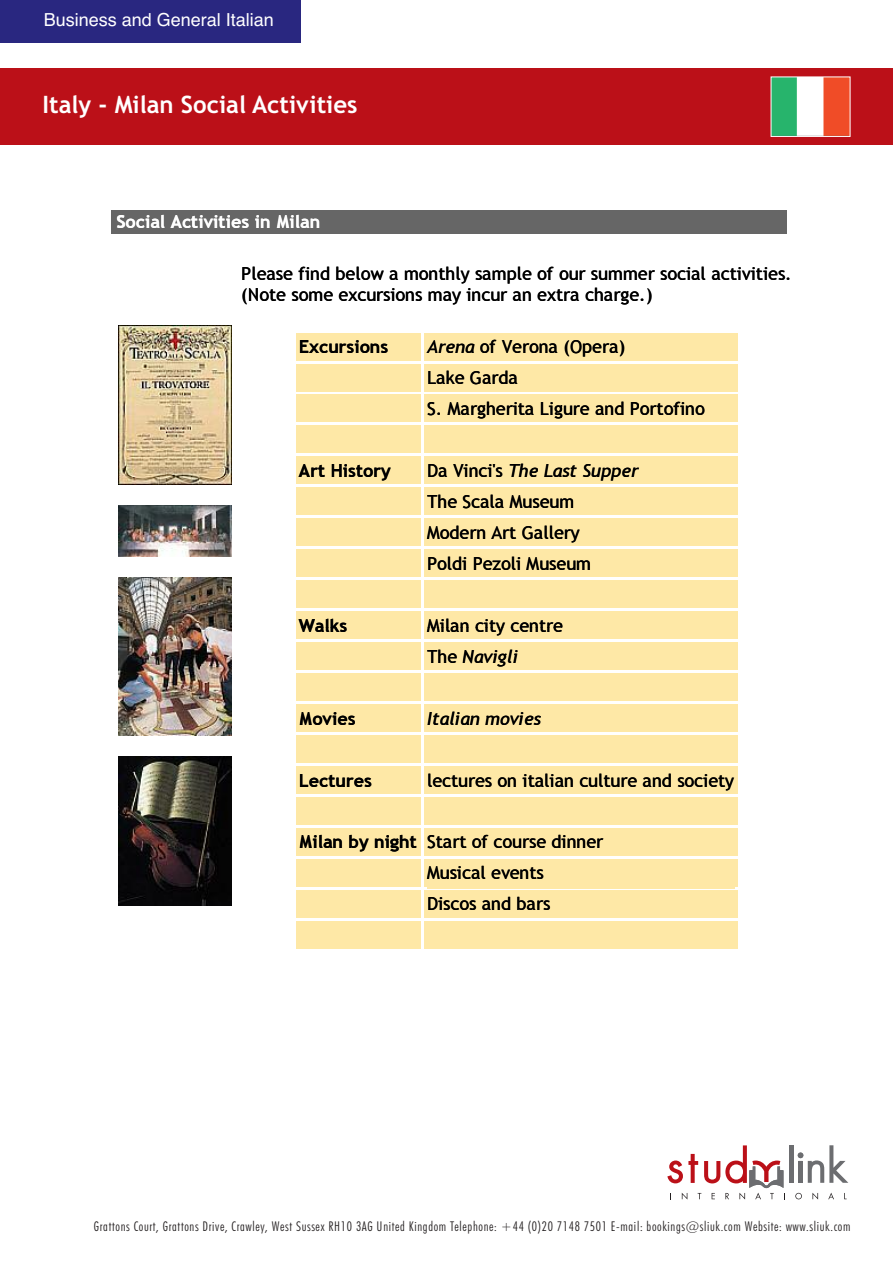
<style>
.page{position:relative;width:893px;height:1263px;background:#fff}
.page>*{position:absolute;margin:0;border:0;box-sizing:border-box;transform-origin:0 0}
.t1{font:700 24px "Trebuchet MS";color:#fff}
.t2{font:18px/30.9px "Trebuchet MS+T42+FEJDZK";color:#000}
.t3{font:18px "Trebuchet MS Italic+T42+SCCFYK";color:#000}
.t4{font:18px "Trebuchet MS Bold+T42+FOZEPD";color:#000}
.t5{font:18px "Helvetica";color:#fff}
.t6{font:18px "Trebuchet MS Bold+T42+FOZEPD";color:#fff}
.t7{font:300 condensed 13.5px "Futura BT";letter-spacing:.05em;color:#231f20}
.s1{font-family:"Trebuchet MS Italic+T42+SCCFYK"}
.s2{font-family:"Trebuchet MS+T42+FEJDZK"}
.s3{font-family:"Trebuchet MS Bold+T42+FOZEPD"}
</style>
<div class="page">
<div style="left:112px;top:210px;width:675px;height:24px;background:#666"></div>
<div style="left:296px;top:333px;width:125px;height:27px;background:#fee8a6"></div>
<div style="left:424px;top:333px;width:314px;height:27px;background:#fee8a6"></div>
<div style="left:296px;top:364px;width:125px;height:27px;background:#fee8a6"></div>
<div style="left:424px;top:364px;width:314px;height:27px;background:#fee8a6"></div>
<div style="left:296px;top:395px;width:125px;height:27px;background:#fee8a6"></div>
<div style="left:424px;top:395px;width:314px;height:27px;background:#fee8a6"></div>
<div style="left:296px;top:426px;width:125px;height:27px;background:#fee8a6"></div>
<div style="left:424px;top:426px;width:314px;height:27px;background:#fee8a6"></div>
<div style="left:296px;top:457px;width:125px;height:27px;background:#fee8a6"></div>
<div style="left:424px;top:457px;width:314px;height:27px;background:#fee8a6"></div>
<div style="left:296px;top:488px;width:125px;height:27px;background:#fee8a6"></div>
<div style="left:424px;top:488px;width:314px;height:27px;background:#fee8a6"></div>
<div style="left:296px;top:519px;width:125px;height:27px;background:#fee8a6"></div>
<div style="left:424px;top:519px;width:314px;height:27px;background:#fee8a6"></div>
<div style="left:296px;top:550px;width:125px;height:27px;background:#fee8a6"></div>
<div style="left:424px;top:550px;width:314px;height:27px;background:#fee8a6"></div>
<div style="left:296px;top:580px;width:125px;height:28px;background:#fee8a6"></div>
<div style="left:424px;top:580px;width:314px;height:28px;background:#fee8a6"></div>
<div style="left:296px;top:611px;width:125px;height:28px;background:#fee8a6"></div>
<div style="left:424px;top:611px;width:314px;height:28px;background:#fee8a6"></div>
<div style="left:296px;top:642px;width:125px;height:28px;background:#fee8a6"></div>
<div style="left:424px;top:642px;width:314px;height:28px;background:#fee8a6"></div>
<div style="left:296px;top:673px;width:125px;height:28px;background:#fee8a6"></div>
<div style="left:424px;top:673px;width:314px;height:28px;background:#fee8a6"></div>
<div style="left:296px;top:704px;width:125px;height:28px;background:#fee8a6"></div>
<div style="left:424px;top:704px;width:314px;height:28px;background:#fee8a6"></div>
<div style="left:296px;top:735px;width:125px;height:28px;background:#fee8a6"></div>
<div style="left:424px;top:735px;width:314px;height:28px;background:#fee8a6"></div>
<div style="left:296px;top:766px;width:125px;height:28px;background:#fee8a6"></div>
<div style="left:424px;top:766px;width:314px;height:28px;background:#fee8a6"></div>
<div style="left:296px;top:797px;width:125px;height:28px;background:#fee8a6"></div>
<div style="left:424px;top:797px;width:314px;height:28px;background:#fee8a6"></div>
<div style="left:296px;top:828px;width:125px;height:28px;background:#fee8a6"></div>
<div style="left:424px;top:828px;width:314px;height:28px;background:#fee8a6"></div>
<div style="left:296px;top:859px;width:125px;height:27px;background:#fee8a6"></div>
<div style="left:424px;top:859px;width:314px;height:27px;background:#fee8a6"></div>
<div style="left:427px;top:862px;width:307px;height:27px;background:#fee8a6"></div>
<div style="left:296px;top:890px;width:125px;height:27px;background:#fee8a6"></div>
<div style="left:424px;top:890px;width:314px;height:27px;background:#fee8a6"></div>
<div style="left:296px;top:921px;width:125px;height:27px;background:#fee8a6"></div>
<div style="left:424px;top:921px;width:314px;height:27px;background:#fee8a6"></div>
<img style="left:119px;top:325px;width:112px;height:160px">
<img style="left:119px;top:506px;width:112px;height:50px">
<img style="left:119px;top:577px;width:112px;height:159px">
<img style="left:119px;top:757px;width:112px;height:148px">
<div style="left:0;top:68px;width:893px;height:77px;background:#bb1018"></div>
<img style="left:773px;top:79px;width:75px;height:56px">
<div style="left:771px;top:77px;width:79px;height:60px;border:1px solid #fff"></div>
<hr style="left:789px;top:1145px;width:4px;height:38px;background:#6c6d70">
<svg style="left:798px;top:1145px;width:50px;height:38px"></svg>
<svg style="left:795px;top:1193px;width:7px;height:6px"></svg>
<svg style="left:812px;top:1193px;width:6px;height:6px"></svg>
<svg style="left:828px;top:1192px;width:6px;height:7px"></svg>
<svg style="left:667px;top:1145px;width:118px;height:54px"></svg>
<div style="left:0;top:0;width:300px;height:43px;background:#292780"></div>
<p class="t5" style="left:44px;top:10px;width:232px">Business and General Italian</p>
<h1 class="t1" style="left:43px;top:91px;width:317px">Italy - Milan Social Activities</h1>
<p class="t6" style="left:116px;top:215px;width:205px">Social Activities in Milan</p>
<p class="t2" style="left:241px;top:265px;width:552px;line-height:20.9px">Please find below a monthly sample of our summer social activities. (Note some excursions may incur an extra charge.)</p>
<p class="t4" style="left:299px;top:340px;width:91px">Excursions</p>
<p class="t2" style="left:427px;top:333px;width:279px"><span class="s1">Arena</span> of Verona (Opera)<br>Lake Garda<br>S. Margherita Ligure and Portofino</p>
<p class="t4" style="left:299px;top:463px;width:93px">Art History</p>
<p class="t3" style="left:427px;top:464px;width:213px"><span class="s2">Da Vinci's</span> The Last Supper</p>
<p class="t2" style="left:427px;top:488px;width:165px">The Scala Museum<br>Modern Art Gallery<br>Poldi Pezoli Museum</p>
<p class="t4" style="left:299px;top:618px;width:50px">Walks</p>
<p class="t2" style="left:427px;top:611px;width:137px">Milan city centre</p>
<p class="t3" style="left:427px;top:649px;width:93px"><span class="s2">The</span> Navigli</p>
<p class="t4" style="left:299px;top:711px;width:58px">Movies</p>
<p class="t3" style="left:427px;top:711px;width:115px">Italian movies</p>
<p class="t4" style="left:299px;top:773px;width:75px">Lectures</p>
<p class="t2" style="left:427px;top:766px;width:309px">lectures on italian culture and society</p>
<p class="t2" style="left:427px;top:828px;width:178px;text-indent:-128px"><span class="s3">Milan by night</span> Start of course dinner<br>Musical events<br>Discos and bars</p>
<p class="t7" style="left:94px;top:1220px;width:758px">Grattons Court, Grattons Drive, Crawley, West Sussex RH10 3AG United Kingdom Telephone: +44 (0)20 7148 7501 E-mail: bookings@sliuk.com Website: www.sliuk.com</p>
</div>
